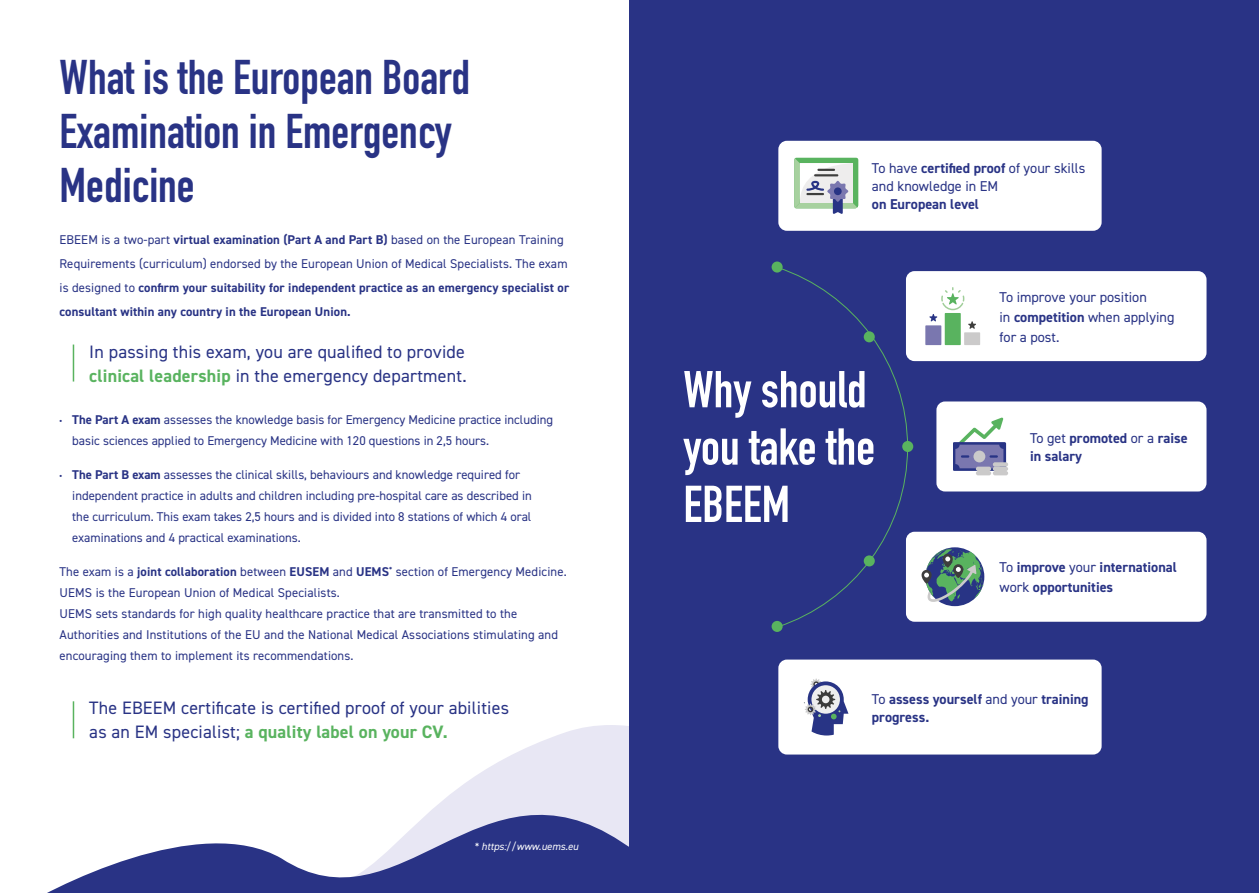
<style>
.page{position:relative;width:1259px;height:893px;background:#fff}
.page>*{position:absolute;margin:0;border:0;box-sizing:border-box;transform-origin:0 0}
.t1{font:700 51px/57.3px "DIN Condensed";color:#fff}
.t2{font:700 48px/54px "DIN Condensed";color:#293385}
.t3{font:18px/24px "DIN2014";letter-spacing:.01em;color:#293385}
.t4{font:700 14.25px/18px "DIN2014";color:#293385}
.t5{font:14.25px/20.1px "DIN2014";color:#293385}
.t6{font:12.75px/21px "DIN2014";color:#293385}
.t7{font:700 12.75px/24px "DIN2014";letter-spacing:.01em;color:#293385}
.t8{font:italic 10.5px "DIN2014";color:#fff}
.s1{font-weight:400}
.s2{font-weight:700;color:#59b35f}
.s3{font-weight:700;font-size:9px}
.s4{font-weight:700}
</style>
<div class="page">
<svg style="left:527px;top:725px;width:102px;height:23px;fill:#e8e7f4"></svg>
<div style="left:629px;top:0;width:630px;height:893px;background:#293385"></div>
<svg style="left:779px;top:267px;width:129px;height:361px"></svg>
<div style="left:771px;top:261px;width:11px;height:12px;background:#59b35f;border-radius:50%"></div>
<div style="left:863px;top:331px;width:12px;height:11px;background:#59b35f;border-radius:50%"></div>
<div style="left:902px;top:441px;width:11px;height:11px;background:#59b35f;border-radius:50%"></div>
<div style="left:863px;top:555px;width:12px;height:11px;background:#59b35f;border-radius:50%"></div>
<div style="left:771px;top:621px;width:11px;height:11px;background:#59b35f;border-radius:50%"></div>
<svg style="left:47px;top:748px;width:966px;height:145px;fill:#293385"></svg>
<div style="left:778px;top:141px;width:323px;height:90px;background:#fff;border-radius:9px"></div>
<div style="left:906px;top:271px;width:300px;height:90px;background:#fff;border-radius:9px"></div>
<div style="left:936px;top:401px;width:270px;height:90px;background:#fff;border-radius:9px"></div>
<div style="left:906px;top:532px;width:300px;height:90px;background:#fff;border-radius:9px"></div>
<div style="left:778px;top:660px;width:323px;height:94px;background:#fff;border-radius:9px"></div>
<svg style="left:804px;top:679px;width:45px;height:56px"></svg>
<div style="left:944px;top:313px;width:16px;height:32px;background:#59b35f"></div>
<div style="left:926px;top:325px;width:15px;height:20px;background:#7a77af"></div>
<div style="left:964px;top:332px;width:16px;height:13px;background:#cbcaca"></div>
<svg style="left:929px;top:287px;width:47px;height:42px"></svg>
<svg style="left:794px;top:158px;width:64px;height:56px"></svg>
<div style="left:834px;top:187px;width:7px;height:8px;background:#283485;border-radius:50%"></div>
<svg style="left:921px;top:549px;width:62px;height:56px"></svg>
<div style="left:993px;top:462px;width:15px;height:5px;background:#cbcaca;border-radius:2px"></div>
<hr style="left:993px;top:467px;width:15px;height:4px;background:#cbcaca;border-radius:2px">
<hr style="left:993px;top:471px;width:15px;height:4px;background:#cbcaca;border-radius:2px">
<hr style="left:976px;top:471px;width:15px;height:4px;background:#cbcaca;border-radius:2px">
<svg style="left:954px;top:418px;width:52px;height:53px"></svg>
<hr style="left:73px;top:345px;width:1px;height:37px;background:#59b35f">
<hr style="left:73px;top:701px;width:1px;height:37px;background:#59b35f">
<h2 class="t2" style="left:60px;top:50px;width:412px">What is the European Board<br>Examination in Emergency<br>Medicine</h2>
<p class="t7" style="left:60px;top:227px;width:511px"><span class="s1">EBEEM is a two-part</span> virtual examination (Part A and Part B) <span class="s1">based on the European Training Requirements (curriculum) endorsed by the European Union of Medical Specialists. The exam is designed to</span> confirm your suitability for independent practice as an emergency specialist or consultant within any country in the European Union.</p>
<h3 class="t3" style="left:89px;top:339px;width:379px">In passing this exam, you are qualified to provide <span class="s2">clinical leadership</span> in the emergency department.</h3>
<p class="t6" style="left:72px;top:409px;width:482px;text-indent:-13px"><span class="s3">•</span> <span class="s4">The Part A exam</span> assesses the knowledge basis for Emergency Medicine practice including basic sciences applied to Emergency Medicine with 120 questions in 2,5 hours.</p>
<p class="t6" style="left:72px;top:464px;width:461px;text-indent:-13px"><span class="s3">•</span> <span class="s4">The Part B exam</span> assesses the clinical skills, behaviours and knowledge required for independent practice in adults and children including pre-hospital care as described in the curriculum. This exam takes 2,5 hours and is divided into 8 stations of which 4 oral examinations and 4 practical examinations.</p>
<p class="t6" style="left:60px;top:561px;width:509px">The exam is a <span class="s4">joint collaboration</span> between <span class="s4">EUSEM</span> and <span class="s4">UEMS</span><sup>*</sup> section of Emergency Medicine.<br>UEMS is the European Union of Medical Specialists.<br>UEMS sets standards for high quality healthcare practice that are transmitted to the Authorities and Institutions of the EU and the National Medical Associations stimulating and encouraging them to implement its recommendations.</p>
<h3 class="t3" style="left:89px;top:696px;width:421px">The EBEEM certificate is certified proof of your abilities as an EM specialist; <span class="s2">a quality label on your CV.</span></h3>
<p class="t8" style="left:474px;top:839px;width:105px">* https://www.uems.eu</p>
<p class="t5" style="left:872px;top:159px;width:215px;line-height:18px">To have <span class="s4">certified proof</span> of your skills and knowledge in EM</p>
<p class="t4" style="left:872px;top:195px;width:109px">on European level</p>
<h1 class="t1" style="left:683px;top:360px;width:193px">Why should you take the<br>EBEEM</h1>
<p class="t5" style="left:999px;top:286px;width:176px">To improve your position<br>in <span class="s4">competition</span> when applying for a post.</p>
<p class="t4" style="left:1030px;top:429px;width:159px"><span class="s1">To get</span> promoted <span class="s1">or a</span> raise in salary</p>
<p class="t4" style="left:999px;top:557px;width:179px;line-height:20.1px"><span class="s1">To</span> improve <span class="s1">your</span> international <span class="s1">work</span> opportunities</p>
<p class="t4" style="left:872px;top:690px;width:218px"><span class="s1">To</span> assess yourself <span class="s1">and your</span> training progress.</p>
</div>
